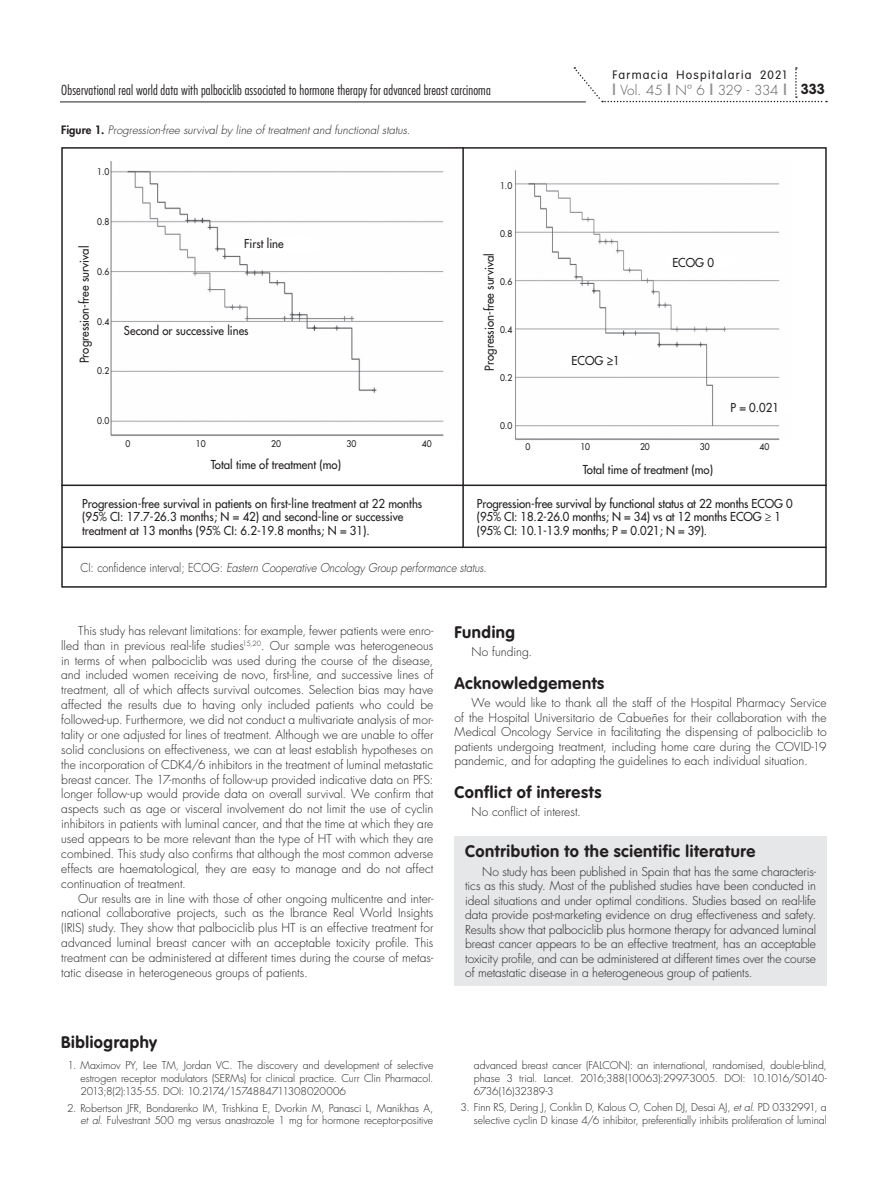
<style>
.page{position:relative;width:888px;height:1186px;background:#fff}
.page>*{position:absolute;margin:0;border:0;box-sizing:border-box;transform-origin:0 0}
.t1{font:700 16.5px "VAG Rounded Std";letter-spacing:.035em;color:#231f20}
.t2{font:700 14.4px "VAG Rounded Std";color:#231f20}
.t3{font:300 condensed 13.5px "Futura Std";letter-spacing:.01em;color:#231f20}
.t4{font:300 13.5px "Futura Std";letter-spacing:-.01em;color:#57585a}
.t5{font:300 12px/14.9px "Futura Std";color:#231f20;text-align:justify}
.t6{font:500 12px/13.5px "Futura Std";color:#231f20;scale:.95 1}
.t7{font:italic 300 12px "Futura Std";color:#231f20;scale:.9 1}
.t8{font:300 12px "VAG Rounded Std";letter-spacing:.105em;color:#231f20}
.t9{font:italic 300 11.25px "Futura Std";color:#231f20}
.t10{font:300 10.5px/12.8px "Futura Std";letter-spacing:-.005em;color:#231f20;text-align:justify}
.t11{font:500 9px "Futura Std";color:#231f20;scale:.95 1}
.s1{font-weight:800;color:#939598}
.s2{font-weight:800;font-style:normal}
.s3{font-weight:800}
.s4{font-style:normal}
.s5{font-style:italic}
</style>
<div class="page">
<svg style="left:574px;top:67px;width:253px;height:35px"></svg>
<hr style="left:60px;top:102px;width:526px;height:1px;background:#231f20">
<div style="left:455px;top:836px;width:372px;height:38px;background:#e6e7e9"></div>
<div style="left:455px;top:866px;width:372px;height:119px;background:#e6e7e9"></div>
<div style="left:61px;top:147px;width:766px;height:440px;border:2px solid #231f20"></div>
<img style="left:74px;top:162px;width:716px;height:325px">
<hr style="left:61px;top:484px;width:766px;height:2px;background:#231f20">
<hr style="left:61px;top:546px;width:766px;height:2px;background:#231f20">
<hr style="left:462px;top:147px;width:2px;height:401px;background:#231f20">
<p class="t8" style="left:612px;top:68px;width:176px">Farmacia Hospitalaria 2021</p>
<p class="t3" style="left:61px;top:82px;width:431px">Observational real world data with palbociclib associated to hormone therapy for advanced breast carcinoma</p>
<p class="t4" style="left:612px;top:82px;width:176px"><span class="s1">l</span> Vol. 45 <span class="s1">l</span> Nº 6 <span class="s1">l</span> 329 - 334 <span class="s1">l</span></p>
<p class="t9" style="left:61px;top:123px;width:351px"><span class="s2">Figure 1.</span> Progression-free survival by line of treatment and functional status.</p>
<p class="t2" style="left:801px;top:81px;width:26px">333</p>
<p class="t11" style="left:97px;top:166px;width:15px">1.0</p>
<p class="t11" style="left:97px;top:216px;width:15px">0.8</p>
<p class="t11" style="left:500px;top:180px;width:15px">1.0</p>
<p class="t11" style="left:500px;top:228px;width:15px">0.8</p>
<p class="t6" style="left:244px;top:237px;width:43px">First line</p>
<p class="t6" style="left:78px;top:363px;width:125px;rotate:-90deg">Progression-free survival</p>
<p class="t6" style="left:483px;top:370px;width:125px;rotate:-90deg">Progression-free survival</p>
<p class="t11" style="left:97px;top:266px;width:15px">0.6</p>
<p class="t11" style="left:500px;top:276px;width:15px">0.6</p>
<p class="t11" style="left:97px;top:315px;width:15px">0.4</p>
<p class="t6" style="left:124px;top:324px;width:133px">Second or successive lines</p>
<p class="t11" style="left:500px;top:324px;width:15px">0.4</p>
<p class="t11" style="left:97px;top:365px;width:15px">0.2</p>
<p class="t11" style="left:500px;top:372px;width:15px">0.2</p>
<p class="t11" style="left:97px;top:415px;width:15px">0.0</p>
<p class="t11" style="left:500px;top:420px;width:15px">0.0</p>
<p class="t6" style="left:571px;top:353px;width:52px">ECOG <span class="s3">≥</span>1</p>
<p class="t6" style="left:672px;top:256px;width:45px">ECOG 0</p>
<p class="t6" style="left:730px;top:400px;width:53px">P = 0.021</p>
<p class="t11" style="left:125px;top:438px;width:7px">0</p>
<p class="t11" style="left:196px;top:438px;width:12px">10</p>
<p class="t11" style="left:271px;top:438px;width:12px">20</p>
<p class="t11" style="left:346px;top:438px;width:12px">30</p>
<p class="t11" style="left:422px;top:438px;width:12px">40</p>
<p class="t11" style="left:526px;top:441px;width:7px">0</p>
<p class="t11" style="left:580px;top:441px;width:12px">10</p>
<p class="t11" style="left:640px;top:441px;width:12px">20</p>
<p class="t11" style="left:700px;top:441px;width:12px">30</p>
<p class="t11" style="left:759px;top:441px;width:12px">40</p>
<p class="t6" style="left:211px;top:458px;width:139px">Total time of treatment (mo)</p>
<p class="t6" style="left:583px;top:462px;width:139px">Total time of treatment (mo)</p>
<p class="t6" style="left:82px;top:497px;width:360px">Progression-free survival in patients on first-line treatment at 22 months (95% CI: 17.7-26.3 months; N = 42) and second-line or successive treatment at 13 months (95% CI: 6.2-19.8 months; N = 31).</p>
<p class="t6" style="left:477px;top:497px;width:334px">Progression-free survival by functional status at 22 months ECOG 0 (95% CI: 18.2-26.0 months; N = 34) vs at 12 months ECOG ≥ 1 (95% CI: 10.1-13.9 months; P = 0.021; N = 39).</p>
<p class="t7" style="left:80px;top:560px;width:453px"><span class="s4">CI: confidence interval; ECOG:</span> Eastern Cooperative Oncology Group performance status<span class="s4">.</span></p>
<p class="t5" style="left:61px;top:623px;width:374px;text-indent:17px">This study has relevant limitations: for example, fewer patients were enro&shy;lled than in previous real-life studies<sup>15,20</sup>. Our sample was heterogeneous in terms of when palbociclib was used during the course of the disease, and included women receiving de novo, first-line, and successive lines of treatment, all of which affects survival outcomes. Selection bias may have affected the results due to having only included patients who could be followed-up. Furthermore, we did not conduct a multivariate analysis of mor&shy;tality or one adjusted for lines of treatment. Although we are unable to offer solid conclusions on effectiveness, we can at least establish hypotheses on the incorporation of CDK4/6 inhibitors in the treatment of luminal metastatic breast cancer. The 17-months of follow-up provided indicative data on PFS: longer follow-up would provide data on overall survival. We confirm that aspects such as age or visceral involvement do not limit the use of cyclin inhibitors in patients with luminal cancer, and that the time at which they are used appears to be more relevant than the type of HT with which they are combined. This study also confirms that although the most common adverse effects are haematological, they are easy to manage and do not affect continuation of treatment.</p>
<p class="t5" style="left:61px;top:891px;width:374px;text-indent:17px">Our results are in line with those of other ongoing multicentre and inter&shy;national collaborative projects, such as the Ibrance Real World Insights (IRIS) study. They show that palbociclib plus HT is an effective treatment for advanced luminal breast cancer with an acceptable toxicity profile. This treatment can be administered at different times during the course of metas&shy;tatic disease in heterogeneous groups of patients.</p>
<h1 class="t1" style="left:455px;top:622px;width:62px">Funding</h1>
<p class="t5" style="left:472px;top:645px;width:62px">No funding.</p>
<h1 class="t1" style="left:455px;top:673px;width:151px">Acknowledgements</h1>
<p class="t5" style="left:455px;top:696px;width:374px;line-height:14.4px;text-indent:17px">We would like to thank all the staff of the Hospital Pharmacy Service of the Hospital Universitario de Cabueñes for their collaboration with the Medical Oncology Service in facilitating the dispensing of palbociclib to patients undergoing treatment, including home care during the COVID-19 pandemic, and for adapting the guidelines to each individual situation.</p>
<h1 class="t1" style="left:455px;top:782px;width:148px">Conflict of interests</h1>
<p class="t5" style="left:472px;top:805px;width:111px">No conflict of interest.</p>
<h1 class="t1" style="left:465px;top:842px;width:292px">Contribution to the scientific literature</h1>
<p class="t5" style="left:465px;top:865px;width:352px;line-height:14.4px;text-indent:17px">No study has been published in Spain that has the same characteris&shy;tics as this study. Most of the published studies have been conducted in ideal situations and under optimal conditions. Studies based on real-life data provide post-marketing evidence on drug effectiveness and safety.<br>Results show that palbociclib plus hormone therapy for advanced luminal breast cancer appears to be an effective treatment, has an acceptable toxicity profile, and can be administered at different times over the course of metastatic disease in a heterogeneous group of patients.</p>
<h1 class="t1" style="left:61px;top:1032px;width:97px">Bibliography</h1>
<p class="t10" style="left:80px;top:1059px;width:354px;text-indent:-13px">1. Maximov PY, Lee TM, Jordan VC. The discovery and development of selective estrogen receptor modulators (SERMs) for clinical practice. Curr Clin Pharmacol.<br>2013;8(2):135-55. DOI: 10.2174/1574884711308020006</p>
<p class="t10" style="left:67px;top:1101px;width:368px;text-align:right">2. Robertson JFR, Bondarenko IM, Trishkina E, Dvorkin M, Panasci L, Manikhas A, <span class="s5">et al.</span> Fulvestrant 500 mg versus anastrozole 1 mg for hormone receptor-positive</p>
<p class="t10" style="left:474px;top:1059px;width:354px">advanced breast cancer (FALCON): an international, randomised, double-blind, phase 3 trial. Lancet. 2016;388(10063):2997-3005. DOI: 10.1016/S0140- 6736(16)32389-3</p>
<p class="t10" style="left:460px;top:1101px;width:368px;text-align:right">3. Finn RS, Dering J, Conklin D, Kalous O, Cohen DJ, Desai AJ, <span class="s5">et al.</span> PD 0332991, a selective cyclin D kinase 4/6 inhibitor, preferentially inhibits proliferation of luminal</p>
</div>
